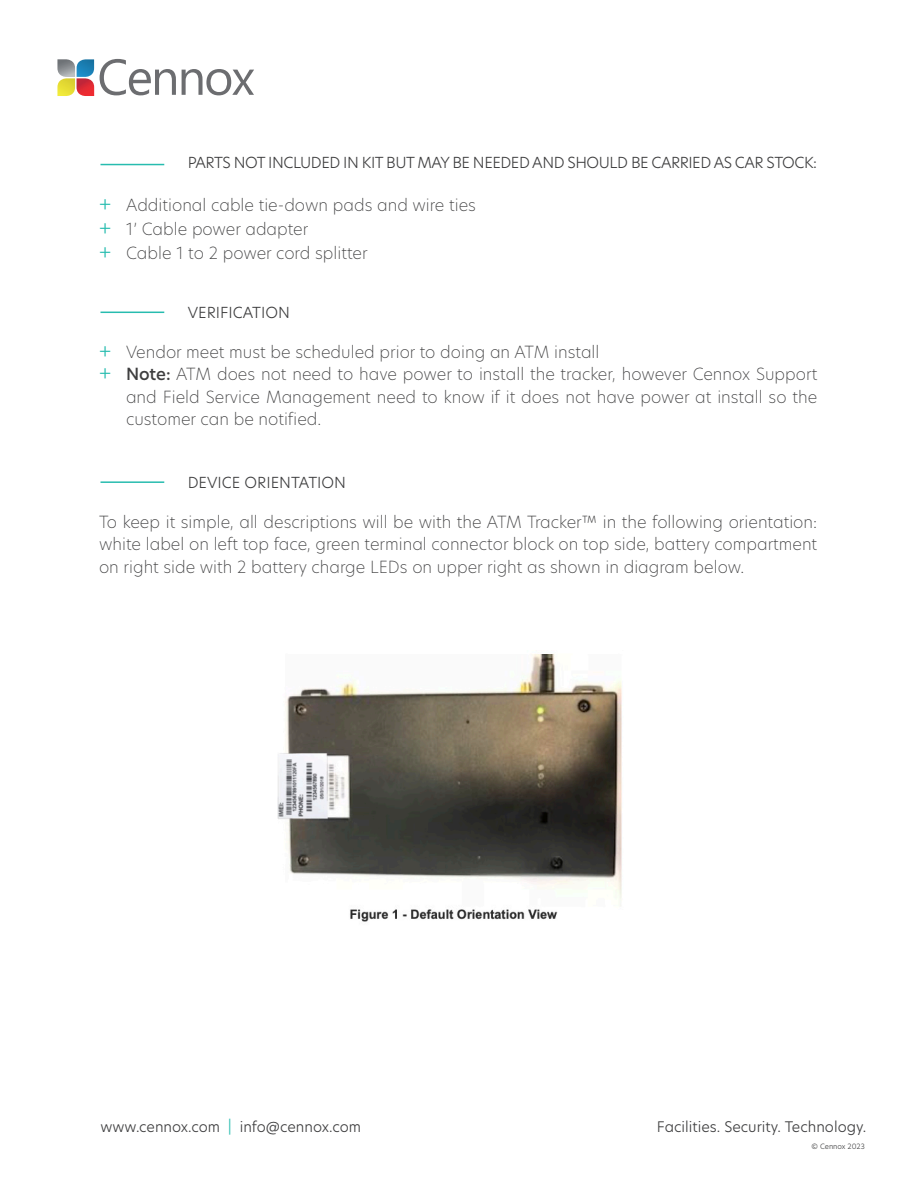
<style>
.page{position:relative;width:918px;height:1188px;background:#fff}
.page>*{position:absolute;margin:0;border:0;box-sizing:border-box;transform-origin:0 0}
.Paragraph_Style_1{font:200 16.5px/22.5px "New Hero";color:#3e3e3f;text-align:justify}
.t1{font:300 15px "New Hero";letter-spacing:-.03em;color:#3e3e3f}
.t2{font:300 15px "New Hero";color:#3e3e3f}
.t3{font:300 14.4px "New Hero";color:#3e3e3f}
.t4{font:300 7.2px "New Hero";color:#3e3e3f}
.s1{font-weight:300;font-size:18px;color:#27bcaf}
.s2{font-weight:500}
.s3{color:#27bcaf}
</style>
<div class="page">
<svg style="left:100px;top:59px;width:76px;height:36px"></svg>
<svg style="left:182px;top:69px;width:72px;height:26px"></svg>
<svg style="left:57px;top:59px;width:37px;height:37px"></svg>
<hr style="left:100px;top:164px;width:64px;height:1px;background:#27bcaf">
<hr style="left:100px;top:312px;width:64px;height:1px;background:#27bcaf">
<hr style="left:100px;top:481px;width:64px;height:2px;background:#27bcaf">
<img style="left:277px;top:654px;width:345px;height:268px">
<p class="t1" style="left:188px;top:153px;width:631px">PARTS NOT INCLUDED IN KIT BUT MAY BE NEEDED AND SHOULD BE CARRIED AS CAR STOCK:</p>
<p class="Paragraph_Style_1" style="left:99px;top:193px;width:378px"><span class="s1">+</span> Additional cable tie-down pads and wire ties</p>
<p class="Paragraph_Style_1" style="left:99px;top:217px;width:211px"><span class="s1">+</span> 1’ Cable power adapter</p>
<p class="Paragraph_Style_1" style="left:99px;top:241px;width:270px"><span class="s1">+</span> Cable 1 to 2 power cord splitter</p>
<p class="t2" style="left:188px;top:303px;width:104px">VERIFICATION</p>
<p class="Paragraph_Style_1" style="left:99px;top:340px;width:502px"><span class="s1">+</span> Vendor meet must be scheduled prior to doing an ATM install</p>
<p class="Paragraph_Style_1" style="left:126px;top:362px;width:693px;text-indent:-27px"><span class="s1">+</span> <span class="s2">Note:</span> ATM does not need to have power to install the tracker, however Cennox Support and Field Service Management need to know if it does not have power at install so the customer can be notified.</p>
<p class="t2" style="left:188px;top:472px;width:160px">DEVICE ORIENTATION</p>
<p class="Paragraph_Style_1" style="left:99px;top:510px;width:720px">To keep it simple, all descriptions will be with the ATM Tracker™ in the following orientation: white label on left top face, green terminal connector block on top side, battery compartment on right side with 2 battery charge LEDs on upper right as shown in diagram below.</p>
<p class="t3" style="left:100px;top:1117px;width:262px">www.cennox.com <span class="s3">|</span> info@cennox.com</p>
<p class="t3" style="left:657px;top:1117px;width:211px">Facilities. Security. Technology.</p>
<p class="t4" style="left:812px;top:1142px;width:55px">© Cennox 2023</p>
</div>
